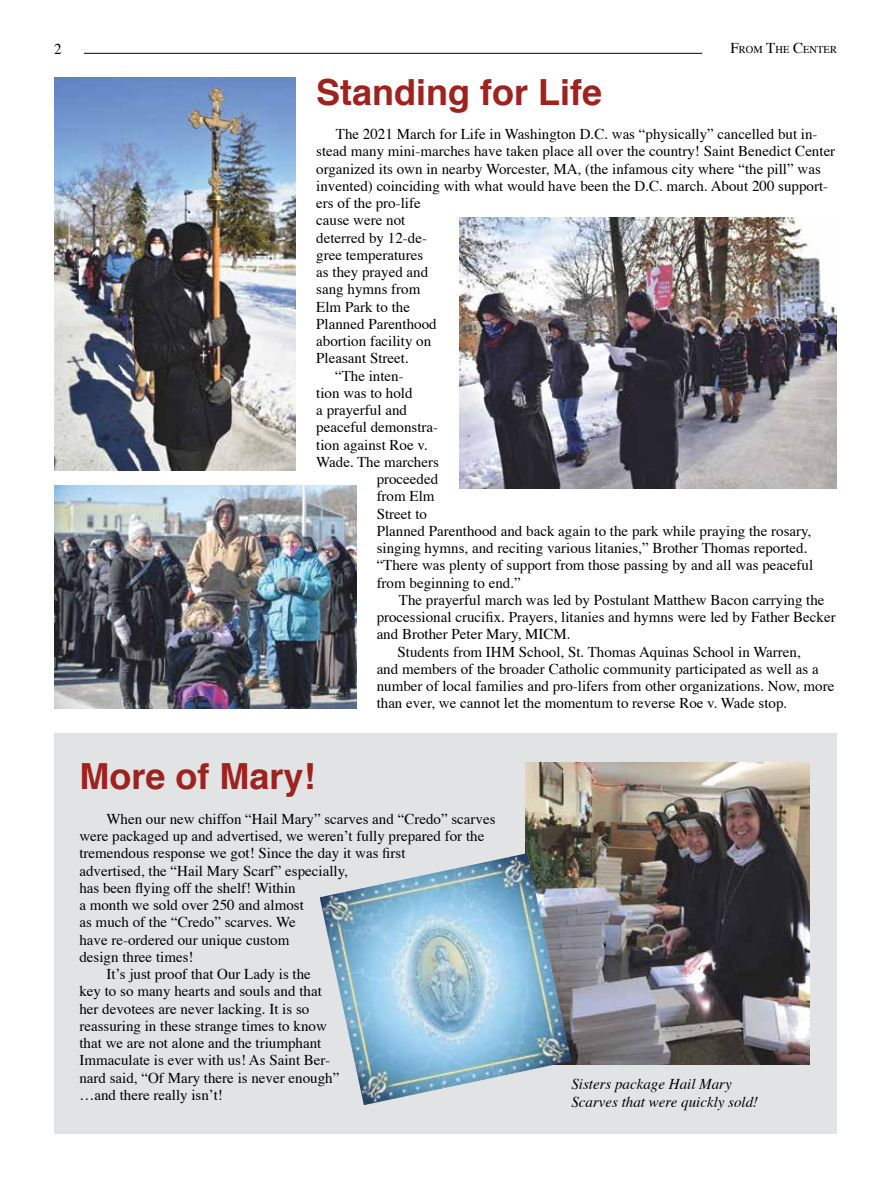
<style>
.page{position:relative;width:891px;height:1188px;background:#fff}
.page>*{position:absolute;margin:0;border:0;box-sizing:border-box;transform-origin:0 0}
.t1{font:700 36px "Helvetica";color:#9e221e}
.t2{font:15px "Times";color:#000}
.t3{font:italic 15px/18px "Times";color:#000}
.t4{font:10.5px "Times";color:#000}
.s1{font-size:15px}
</style>
<div class="page">
<hr style="left:84px;top:53px;width:618px;height:1px;background:#000">
<div style="left:54px;top:734px;width:783px;height:400px;background:#e2e3e4"></div>
<img style="left:525px;top:762px;width:284px;height:303px">
<img style="left:55px;top:78px;width:241px;height:393px">
<img style="left:459px;top:218px;width:378px;height:271px">
<img style="left:54px;top:486px;width:302px;height:222px">
<img style="left:320px;top:853px;width:251px;height:252px">
<p class="t2" style="left:54px;top:35px;width:9px">2</p>
<p class="t4" style="left:731px;top:40px;width:108px"><span class="s1">F</span>ROM <span class="s1">T</span>HE <span class="s1">C</span>ENTER</p>
<h1 class="t1" style="left:316px;top:63px;width:288px">Standing for Life</h1>
<p class="t2" style="left:336px;top:120px;width:483px">The 2021 March for Life in Washington D.C. was “physically” cancelled but in-</p>
<p class="t2" style="left:316px;top:137px;width:521px">stead many mini-marches have taken place all over the country! Saint Benedict Center</p>
<p class="t2" style="left:316px;top:155px;width:506px">organized its own in nearby Worcester, MA, (the infamous city where “the pill” was</p>
<p class="t2" style="left:316px;top:172px;width:513px">invented) coinciding with what would have been the D.C. march. About 200 support-</p>
<p class="t2" style="left:316px;top:189px;width:106px">ers of the pro-life</p>
<p class="t2" style="left:316px;top:206px;width:91px">cause were not</p>
<p class="t2" style="left:316px;top:224px;width:112px">deterred by 12-de-</p>
<p class="t2" style="left:316px;top:241px;width:109px">gree temperatures</p>
<p class="t2" style="left:316px;top:258px;width:114px">as they prayed and</p>
<p class="t2" style="left:316px;top:275px;width:106px">sang hymns from</p>
<p class="t2" style="left:316px;top:293px;width:95px">Elm Park to the</p>
<p class="t2" style="left:316px;top:310px;width:122px">Planned Parenthood</p>
<p class="t2" style="left:316px;top:327px;width:116px">abortion facility on</p>
<p class="t2" style="left:316px;top:344px;width:94px">Pleasant Street.</p>
<p class="t2" style="left:335px;top:362px;width:70px">“The inten-</p>
<p class="t2" style="left:316px;top:379px;width:98px">tion was to hold</p>
<p class="t2" style="left:316px;top:396px;width:92px">a prayerful and</p>
<p class="t2" style="left:316px;top:413px;width:124px">peaceful demonstra-</p>
<p class="t2" style="left:316px;top:431px;width:113px">tion against Roe v.</p>
<p class="t2" style="left:316px;top:448px;width:124px">Wade. The marchers</p>
<p class="t2" style="left:377px;top:465px;width:63px">proceeded</p>
<p class="t2" style="left:377px;top:482px;width:59px">from Elm</p>
<p class="t2" style="left:377px;top:500px;width:52px">Street to</p>
<p class="t2" style="left:377px;top:517px;width:436px">Planned Parenthood and back again to the park while praying the rosary,</p>
<p class="t2" style="left:377px;top:534px;width:432px">singing hymns, and reciting various litanies,” Brother Thomas reported.</p>
<p class="t2" style="left:377px;top:551px;width:438px">“There was plenty of support from those passing by and all was peaceful</p>
<p class="t2" style="left:377px;top:569px;width:146px">from beginning to end.”</p>
<p class="t2" style="left:399px;top:586px;width:427px">The prayerful march was led by Postulant Matthew Bacon carrying the</p>
<p class="t2" style="left:377px;top:603px;width:461px">processional crucifix. Prayers, litanies and hymns were led by Father Becker</p>
<p class="t2" style="left:377px;top:620px;width:195px">and Brother Peter Mary, MICM.</p>
<p class="t2" style="left:398px;top:638px;width:405px">Students from IHM School, St. Thomas Aquinas School in Warren,</p>
<p class="t2" style="left:377px;top:655px;width:444px">and members of the broader Catholic community participated as well as a</p>
<p class="t2" style="left:377px;top:672px;width:459px">number of local families and pro-lifers from other organizations. Now, more</p>
<p class="t2" style="left:377px;top:689px;width:412px">than ever, we cannot let the momentum to reverse Roe v. Wade stop.</p>
<h1 class="t1" style="left:79px;top:748px;width:238px">More of Mary!</h1>
<p class="t2" style="left:106px;top:805px;width:391px">When our new chiffon “Hail Mary” scarves and “Credo” scarves</p>
<p class="t2" style="left:79px;top:822px;width:406px">were packaged up and advertised, we weren’t fully prepared for the</p>
<p class="t2" style="left:79px;top:839px;width:328px">tremendous response we got! Since the day it was first</p>
<p class="t2" style="left:79px;top:857px;width:270px">advertised, the “Hail Mary Scarf” especially,</p>
<p class="t2" style="left:79px;top:874px;width:218px">has been flying off the shelf! Within</p>
<p class="t2" style="left:79px;top:891px;width:226px">a month we sold over 250 and almost</p>
<p class="t2" style="left:79px;top:908px;width:218px">as much of the “Credo” scarves. We</p>
<p class="t2" style="left:79px;top:926px;width:211px">have re-ordered our unique custom</p>
<p class="t2" style="left:79px;top:943px;width:116px">design three times!</p>
<p class="t2" style="left:106px;top:960px;width:206px">It’s just proof that Our Lady is the</p>
<p class="t2" style="left:79px;top:977px;width:244px">key to so many hearts and souls and that</p>
<p class="t2" style="left:79px;top:995px;width:231px">her devotees are never lacking. It is so</p>
<p class="t2" style="left:79px;top:1012px;width:249px">reassuring in these strange times to know</p>
<p class="t2" style="left:79px;top:1029px;width:244px">that we are not alone and the triumphant</p>
<p class="t2" style="left:79px;top:1046px;width:252px">Immaculate is ever with us! As Saint Ber-</p>
<p class="t2" style="left:79px;top:1064px;width:261px">nard said, “Of Mary there is never enough”</p>
<p class="t2" style="left:79px;top:1081px;width:145px">…and there really isn’t!</p>
<p class="t3" style="left:571px;top:1074px;width:188px">Sisters package Hail Mary<br>Scarves that were quickly sold!</p>
</div>
